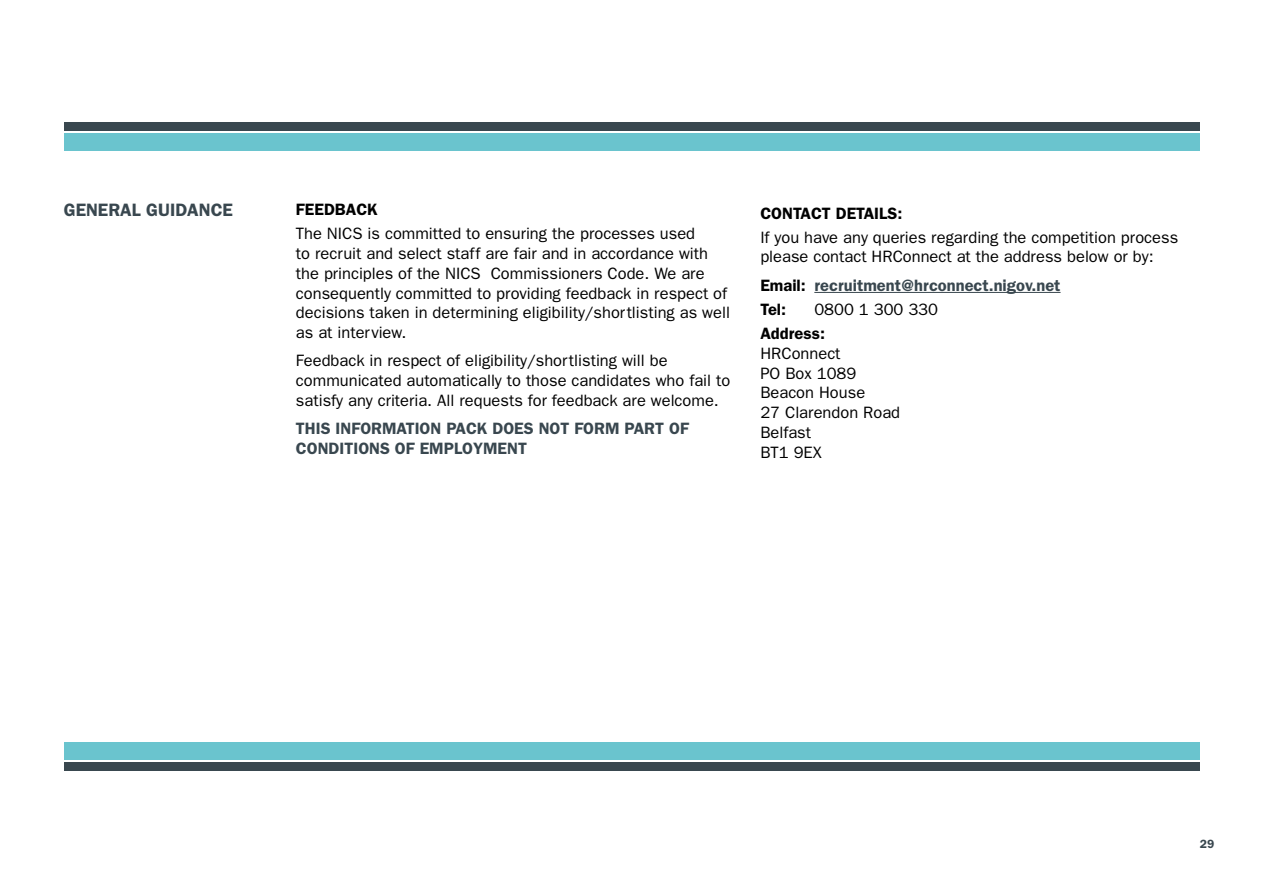
<style>
.page{position:relative;width:1263px;height:893px;background:#fff}
.page>*{position:absolute;margin:0;border:0;box-sizing:border-box;transform-origin:0 0}
.t1{font:600 18px "Franklin Gothic";color:#39474f}
.t2{font:16.5px/19.8px "Franklin Gothic";color:#000}
.t3{font:600 16.5px/19.8px "Franklin Gothic";color:#39474f}
.t4{font:600 16.5px "Franklin Gothic";color:#000}
.t5{font:600 12px "Franklin Gothic";color:#39474f}
.s1{color:#000}
</style>
<div class="page">
<div style="left:64px;top:134px;width:1135px;height:17px;background:#6ac4ce"></div>
<div style="left:64px;top:122px;width:1135px;height:9px;background:#39474f"></div>
<div style="left:64px;top:742px;width:1135px;height:17px;background:#6ac4ce"></div>
<div style="left:64px;top:762px;width:1135px;height:8px;background:#39474f"></div>
<hr style="left:814px;top:292px;width:246px;height:1px;background:#39474f">
<p class="t1" style="left:64px;top:199px;width:171px">GENERAL GUIDANCE</p>
<p class="t4" style="left:296px;top:200px;width:83px">FEEDBACK</p>
<p class="t2" style="left:296px;top:224px;width:435px">The NICS is committed to ensuring the processes used<br>to recruit and select staff are fair and in accordance with the principles of the NICS Commissioners Code. We are consequently committed to providing feedback in respect of decisions taken in determining eligibility/shortlisting as well as at interview.</p>
<p class="t2" style="left:296px;top:351px;width:436px">Feedback in respect of eligibility/shortlisting will be communicated automatically to those candidates who fail to satisfy any criteria. All requests for feedback are welcome.</p>
<p class="t3" style="left:296px;top:419px;width:394px">THIS INFORMATION PACK DOES NOT FORM PART OF<br>CONDITIONS OF EMPLOYMENT</p>
<p class="t4" style="left:760px;top:203px;width:144px">CONTACT DETAILS:</p>
<p class="t2" style="left:760px;top:227px;width:419px">If you have any queries regarding the competition process please contact HRConnect at the address below or by:</p>
<p class="t3" style="left:760px;top:273px;width:302px;line-height:24px"><span class="s1">Email:</span> recruitment@hrconnect.nigov.net<br><span class="s1">Tel:</span></p>
<p class="t2" style="left:814px;top:299px;width:125px">0800 1 300 330</p>
<p class="t4" style="left:760px;top:323px;width:66px">Address:</p>
<p class="t2" style="left:760px;top:343px;width:141px">HRConnect<br>PO Box 1089<br>Beacon House<br>27 Clarendon Road<br>Belfast<br>BT1 9EX</p>
<p class="t5" style="left:1200px;top:837px;width:16px">29</p>
</div>
